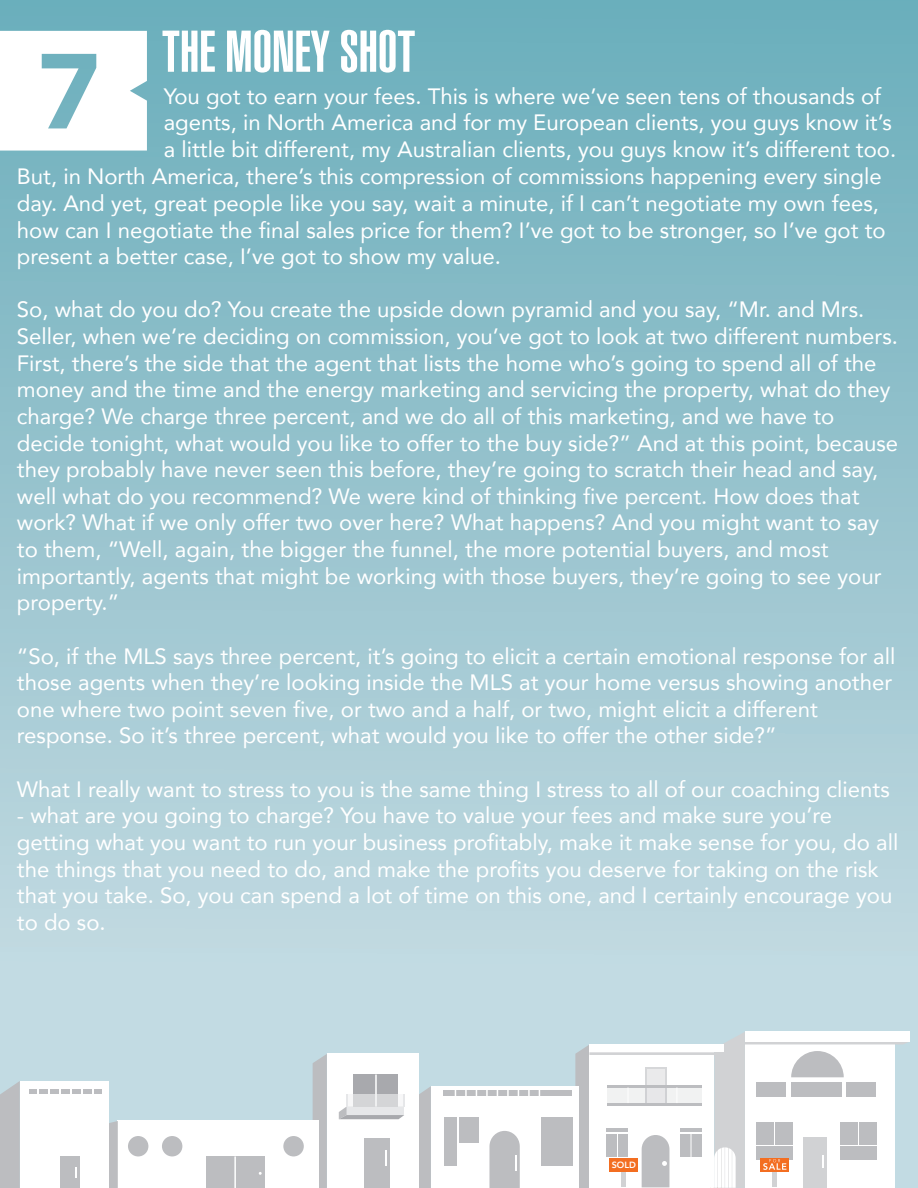
<style>
.page{position:relative;width:918px;height:1188px;background:#fff}
.page>*{position:absolute;margin:0;border:0;box-sizing:border-box;transform-origin:0 0}
.t1{font:900 extra-condensed 57.9px "Helvetica";color:#fff}
.t2{font:22.2px/26.5px "Avenir";color:#fff}
.t3{font:800 9px "Avenir";color:#fff}
</style>
<div class="page">
<div style="left:0;top:0;width:918px;height:1188px;background:linear-gradient(to bottom,#6daebb,#d0e1e8)"></div>
<svg style="left:419px;top:1086px;width:12px;height:102px"></svg>
<div style="left:431px;top:1086px;width:147px;height:102px;background:#fff"></div>
<div style="left:444px;top:1117px;width:12px;height:48px;background:#bcbdc0"></div>
<div style="left:541px;top:1117px;width:31px;height:48px;background:#bcbdc0"></div>
<div style="left:459px;top:1117px;width:20px;height:25px;background:#bcbdc0"></div>
<div style="left:443px;top:1091px;width:128px;height:5px;background:#bcbdc0"></div>
<svg style="left:465px;top:1090px;width:2px;height:6px"></svg>
<svg style="left:486px;top:1090px;width:2px;height:6px"></svg>
<svg style="left:507px;top:1090px;width:2px;height:6px"></svg>
<svg style="left:528px;top:1090px;width:2px;height:6px"></svg>
<svg style="left:489px;top:1131px;width:31px;height:57px;background:#c2c3c6"></svg>
<svg style="left:313px;top:1054px;width:14px;height:134px"></svg>
<div style="left:327px;top:1054px;width:92px;height:134px;background:#fff"></div>
<div style="left:364px;top:1138px;width:25px;height:50px;background:#bcbdc0"></div>
<div style="left:353px;top:1075px;width:44px;height:32px;background:#a8a9ad"></div>
<hr style="left:375px;top:1075px;width:2px;height:32px;background:#fff">
<svg style="left:339px;top:1094px;width:65px;height:25px;background:#d8d9db"></svg>
<svg style="left:385px;top:1150px;width:2px;height:15px"></svg>
<div style="left:118px;top:1121px;width:201px;height:67px;background:#fff"></div>
<svg style="left:109px;top:1121px;width:9px;height:67px"></svg>
<div style="left:206px;top:1156px;width:59px;height:32px;background:#bcbdc0"></div>
<hr style="left:234px;top:1156px;width:2px;height:32px;background:#fff">
<div style="left:128px;top:1136px;width:20px;height:20px;background:#bcbdc0;border-radius:50%"></div>
<div style="left:162px;top:1136px;width:20px;height:20px;background:#bcbdc0;border-radius:50%"></div>
<div style="left:283px;top:1136px;width:21px;height:20px;background:#bcbdc0;border-radius:50%"></div>
<div style="left:20px;top:1081px;width:89px;height:107px;background:#fff"></div>
<div style="left:0;top:1081px;width:20px;height:107px;background:#bcbdc0"></div>
<svg style="left:29px;top:1089px;width:73px;height:5px"></svg>
<div style="left:60px;top:1156px;width:19px;height:32px;background:#bcbdc0"></div>
<svg style="left:575px;top:1032px;width:334px;height:156px"></svg>
<div style="left:745px;top:1032px;width:164px;height:10px;background:#fff"></div>
<svg style="left:0;top:31px;width:147px;height:120px"></svg>
<h1 class="t1" style="left:162px;top:18px;width:255px">THE MONEY SHOT</h1>
<p class="t2" style="left:164px;top:82px;width:719px">You got to earn your fees. This is where we’ve seen tens of thousands of</p>
<p class="t2" style="left:164px;top:109px;width:730px">agents, in North America and for my European clients, you guys know it’s</p>
<p class="t2" style="left:164px;top:135px;width:734px">a little bit different, my Australian clients, you guys know it’s different too.</p>
<p class="t2" style="left:17px;top:163px;width:866px">But, in North America, there’s this compression of commissions happening every single</p>
<p class="t2" style="left:17px;top:189px;width:864px">day. And yet, great people like you say, wait a minute, if I can’t negotiate my own fees,</p>
<p class="t2" style="left:17px;top:216px;width:870px">how can I negotiate the final sales price for them? I’ve got to be stronger, so I’ve got to</p>
<p class="t2" style="left:17px;top:243px;width:485px">present a better case, I’ve got to show my value.</p>
<p class="t2" style="left:17px;top:296px;width:883px">So, what do you do? You create the upside down pyramid and you say, “Mr. and Mrs.<br>Seller, when we’re deciding on commission, you’ve got to look at two different numbers.<br>First, there’s the side that the agent that lists the home who’s going to spend all of the money and the time and the energy marketing and servicing the property, what do they charge? We charge three percent, and we do all of this marketing, and we have to decide tonight, what would you like to offer to the buy side?” And at this point, because they probably have never seen this before, they’re going to scratch their head and say, well what do you recommend? We were kind of thinking five percent. How does that work? What if we only offer two over here? What happens? And you might want to say to them, “Well, again, the bigger the funnel, the more potential buyers, and most importantly, agents that might be working with those buyers, they’re going to see your property.”</p>
<p class="t2" style="left:17px;top:642px;width:880px">“So, if the MLS says three percent, it’s going to elicit a certain emotional response for all those agents when they’re looking inside the MLS at your home versus showing another one where two point seven five, or two and a half, or two, might elicit a different response. So it’s three percent, what would you like to offer the other side?”</p>
<p class="t2" style="left:17px;top:775px;width:874px">What I really want to stress to you is the same thing I stress to all of our coaching clients</p>
<p class="t2" style="left:17px;top:802px;width:883px">- what are you going to charge? You have to value your fees and make sure you’re getting what you want to run your business profitably, make it make sense for you, do all the things that you need to do, and make the profits you deserve for taking on the risk that you take. So, you can spend a lot of time on this one, and I certainly encourage you to do so.</p>
<p class="t3" style="left:612px;top:1158px;width:26px">SOLD</p>
</div>
